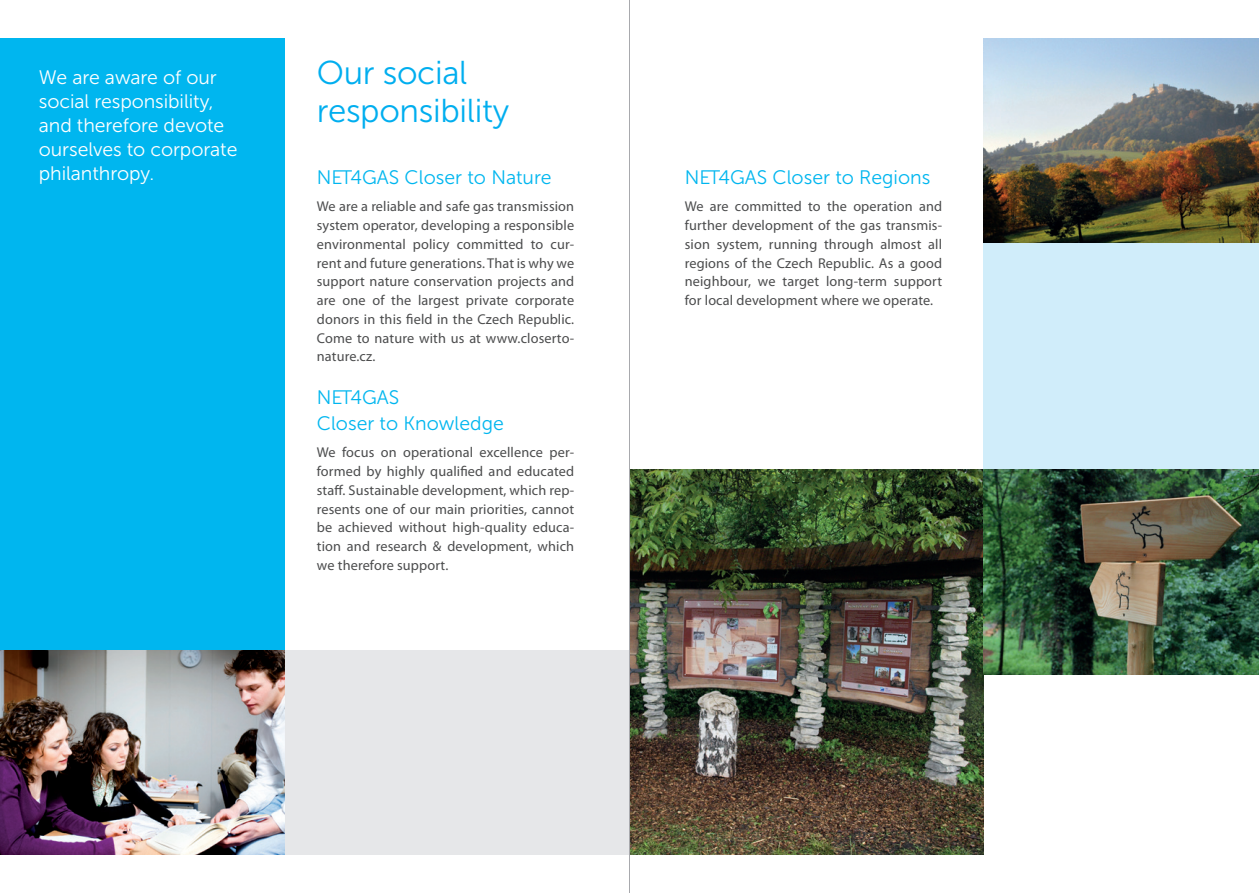
<style>
.page{position:relative;width:1259px;height:893px;background:#fff}
.page>*{position:absolute;margin:0;border:0;box-sizing:border-box;transform-origin:0 0}
.t1{font:33px/37.5px "Museo Sans 300";letter-spacing:-.01em;color:#00aeef}
.t2{font:19.5px/24px "Museo Sans 300";letter-spacing:-.005em;color:#fff}
.t3{font:19.5px/25.5px "Museo Sans 300";color:#00b6ef}
.t4{font:14.25px/18.8px "Myriad Pro";letter-spacing:.01em;color:#4b4c4d;text-align:justify}
</style>
<div class="page">
<div style="left:983px;top:38px;width:276px;height:577px;background:#d0edfa"></div>
<img style="left:983px;top:38px;width:276px;height:204px">
<div style="left:0;top:38px;width:285px;height:613px;background:#00b6ef"></div>
<div style="left:0;top:651px;width:629px;height:204px;background:#e6e7e9"></div>
<img style="left:630px;top:470px;width:353px;height:385px">
<img style="left:983px;top:470px;width:276px;height:204px">
<hr style="left:629px;top:0;width:1px;height:893px;background:#a8a9ad">
<img style="left:0;top:651px;width:285px;height:204px">
<h2 class="t2" style="left:39px;top:65px;width:200px">We are aware of our social responsibility, and therefore devote ourselves to corporate philanthropy.</h2>
<h1 class="t1" style="left:317px;top:54px;width:194px">Our social responsibility</h1>
<h2 class="t3" style="left:317px;top:164px;width:236px">NET4GAS Closer to Nature</h2>
<p class="t4" style="left:317px;top:197px;width:259px">We are a reliable and safe gas transmission system operator, developing a responsible environmental policy committed to cur&shy;rent and future generations. That is why we support nature conservation projects and are one of the largest private corporate donors in this field in the Czech Republic.<br>Come to nature with us at www.closerto&shy;nature.cz.</p>
<h2 class="t3" style="left:317px;top:385px;width:188px">NET4GAS<br>Closer to Knowledge</h2>
<p class="t4" style="left:317px;top:443px;width:259px">We focus on operational excellence per&shy;formed by highly qualified and educated staff. Sustainable development, which rep&shy;resents one of our main priorities, cannot be achieved without high-quality educa&shy;tion and research &amp; development, which we therefore support.</p>
<h2 class="t3" style="left:685px;top:164px;width:247px">NET4GAS Closer to Regions</h2>
<p class="t4" style="left:685px;top:197px;width:259px">We are committed to the operation and further development of the gas transmis&shy;sion system, running through almost all regions of the Czech Republic. As a good neighbour, we target long-term support for local development where we operate.</p>
</div>
